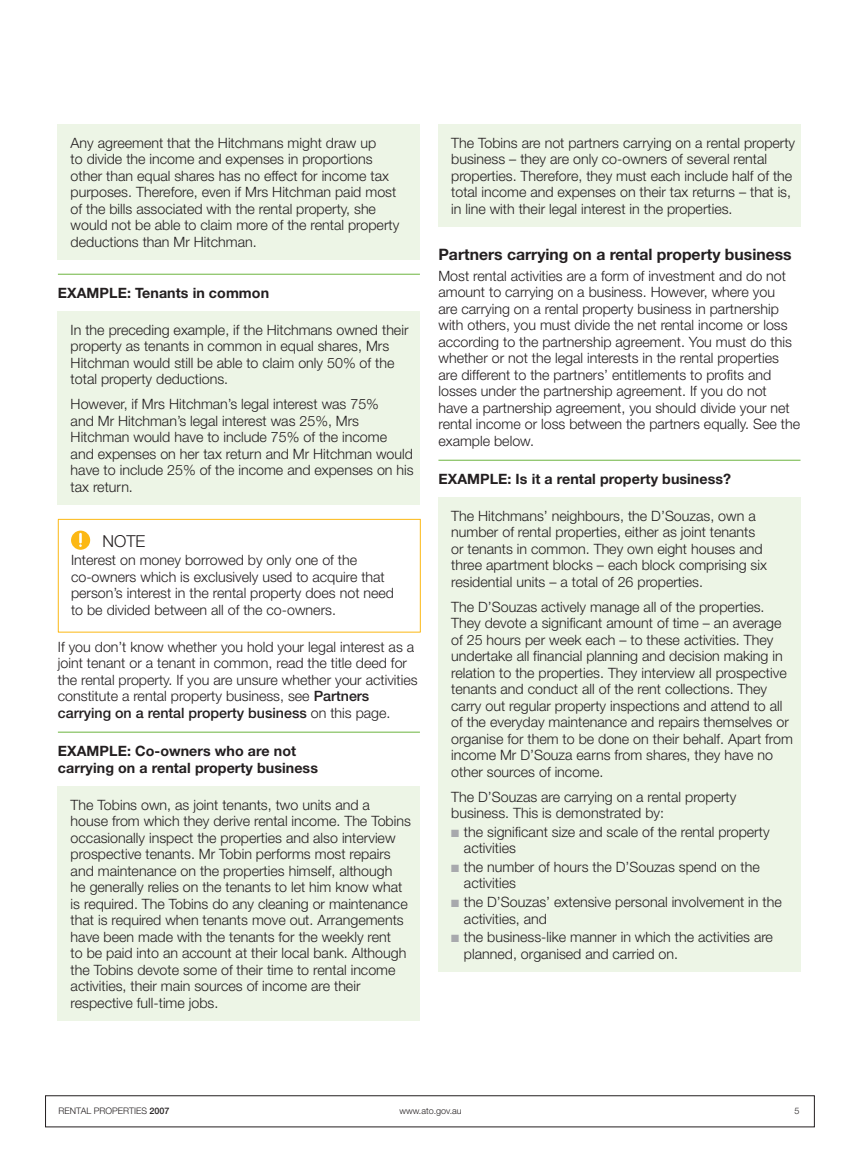
<style>
.page{position:relative;width:858px;height:1167px;background:#fff}
.page>*{position:absolute;margin:0;border:0;box-sizing:border-box;transform-origin:0 0}
.t1{font:300 16.5px "Helvetica Neue";color:#231f20}
.t2{font:700 15.75px "Helvetica Neue";color:#231f20}
.t3{font:300 14.25px/16.5px "Helvetica Neue";color:#231f20}
.t4{font:700 14.25px/17.1px "Helvetica Neue";letter-spacing:.005em;color:#231f20}
.t5{font:300 9px "Helvetica Neue";color:#231f20}
.s1{font-weight:500}
.s2{color:#a8a9ad}
</style>
<div class="page">
<div style="left:45px;top:1095px;width:770px;height:32px;border:1px solid #231f20"></div>
<div style="left:58px;top:124px;width:362px;height:136px;background:#edf5e6"></div>
<div style="left:58px;top:311px;width:362px;height:193px;background:#edf5e6"></div>
<hr style="left:58px;top:274px;width:362px;height:1px;background:#6cb43f">
<hr style="left:58px;top:519px;width:363px;height:1px;background:#fcb814">
<hr style="left:58px;top:520px;width:1px;height:112px;background:#fcb814">
<hr style="left:420px;top:520px;width:1px;height:112px;background:#fcb814">
<hr style="left:58px;top:632px;width:363px;height:1px;background:#fcb814">
<svg style="left:71px;top:531px;width:19px;height:19px"></svg>
<div style="left:58px;top:786px;width:362px;height:235px;background:#edf5e6"></div>
<hr style="left:58px;top:732px;width:362px;height:1px;background:#6cb43f">
<div style="left:438px;top:124px;width:363px;height:103px;background:#edf5e6"></div>
<div style="left:438px;top:497px;width:363px;height:474px;background:#edf5e6"></div>
<hr style="left:438px;top:460px;width:363px;height:1px;background:#6cb43f">
<p class="t3" style="left:71px;top:136px;width:330px">Any agreement that the Hitchmans might draw up<br>to divide the income and expenses in proportions other than equal shares has no effect for income tax purposes. Therefore, even if Mrs Hitchman paid most of the bills associated with the rental property, she would not be able to claim more of the rental property deductions than Mr Hitchman.</p>
<p class="t4" style="left:58px;top:286px;width:213px">EXAMPLE: Tenants in common</p>
<p class="t3" style="left:71px;top:323px;width:339px">In the preceding example, if the Hitchmans owned their property as tenants in common in equal shares, Mrs Hitchman would still be able to claim only 50% of the total property deductions.</p>
<p class="t3" style="left:71px;top:397px;width:345px">However, if Mrs Hitchman’s legal interest was 75%<br>and Mr Hitchman’s legal interest was 25%, Mrs Hitchman would have to include 75% of the income and expenses on her tax return and Mr Hitchman would have to include 25% of the income and expenses on his tax return.</p>
<p class="t1" style="left:103px;top:535px;width:44px">NOTE</p>
<p class="t3" style="left:71px;top:553px;width:325px">Interest on money borrowed by only one of the co-owners which is exclusively used to acquire that person’s interest in the rental property does not need to be divided between all of the co-owners.</p>
<p class="t3" style="left:58px;top:640px;width:361px">If you don’t know whether you hold your legal interest as a joint tenant or a tenant in common, read the title deed for the rental property. If you are unsure whether your activities constitute a rental property business, see <span class="s1">Partners carrying on a rental property business</span> on this page.</p>
<p class="t4" style="left:58px;top:744px;width:262px">EXAMPLE: Co-owners who are not carrying on a rental property business</p>
<p class="t3" style="left:71px;top:798px;width:342px">The Tobins own, as joint tenants, two units and a house from which they derive rental income. The Tobins occasionally inspect the properties and also interview prospective tenants. Mr Tobin performs most repairs and maintenance on the properties himself, although he generally relies on the tenants to let him know what is required. The Tobins do any cleaning or maintenance that is required when tenants move out. Arrangements have been made with the tenants for the weekly rent<br>to be paid into an account at their local bank. Although the Tobins devote some of their time to rental income activities, their main sources of income are their respective full-time jobs.</p>
<p class="t3" style="left:451px;top:136px;width:346px">The Tobins are not partners carrying on a rental property business – they are only co-owners of several rental properties. Therefore, they must each include half of the total income and expenses on their tax returns – that is, in line with their legal interest in the properties.</p>
<p class="t2" style="left:438px;top:249px;width:355px">Partners carrying on a rental property business</p>
<p class="t3" style="left:438px;top:269px;width:363px">Most rental activities are a form of investment and do not amount to carrying on a business. However, where you<br>are carrying on a rental property business in partnership with others, you must divide the net rental income or loss according to the partnership agreement. You must do this whether or not the legal interests in the rental properties are different to the partners’ entitlements to profits and losses under the partnership agreement. If you do not<br>have a partnership agreement, you should divide your net rental income or loss between the partners equally. See the example below.</p>
<p class="t4" style="left:438px;top:472px;width:294px">EXAMPLE: Is it a rental property business?</p>
<p class="t3" style="left:451px;top:509px;width:317px">The Hitchmans’ neighbours, the D’Souzas, own a number of rental properties, either as joint tenants or tenants in common. They own eight houses and three apartment blocks – each block comprising six residential units – a total of 26 properties.</p>
<p class="t3" style="left:451px;top:600px;width:343px">The D’Souzas actively manage all of the properties.<br>They devote a significant amount of time – an average of 25 hours per week each – to these activities. They undertake all financial planning and decision making in relation to the properties. They interview all prospective tenants and conduct all of the rent collections. They carry out regular property inspections and attend to all of the everyday maintenance and repairs themselves or organise for them to be done on their behalf. Apart from income Mr D’Souza earns from shares, they have no other sources of income.</p>
<p class="t3" style="left:451px;top:790px;width:287px">The D’Souzas are carrying on a rental property business. This is demonstrated by:</p>
<p class="t3" style="left:464px;top:825px;width:307px;text-indent:-13px"><span class="s2">■</span> the significant size and scale of the rental property activities</p>
<p class="t3" style="left:464px;top:860px;width:297px;text-indent:-13px"><span class="s2">■</span> the number of hours the D’Souzas spend on the activities</p>
<p class="t3" style="left:464px;top:895px;width:319px;text-indent:-13px"><span class="s2">■</span> the D’Souzas’ extensive personal involvement in the activities, and</p>
<p class="t3" style="left:464px;top:930px;width:311px;text-indent:-13px"><span class="s2">■</span> the business-like manner in which the activities are planned, organised and carried on.</p>
<p class="t5" style="left:59px;top:1107px;width:112px">RENTAL PROPERTIES <span class="s1">2007</span></p>
<p class="t5" style="left:399px;top:1107px;width:64px">www.ato.gov.au</p>
<p class="t5" style="left:795px;top:1107px;width:7px">5</p>
</div>
